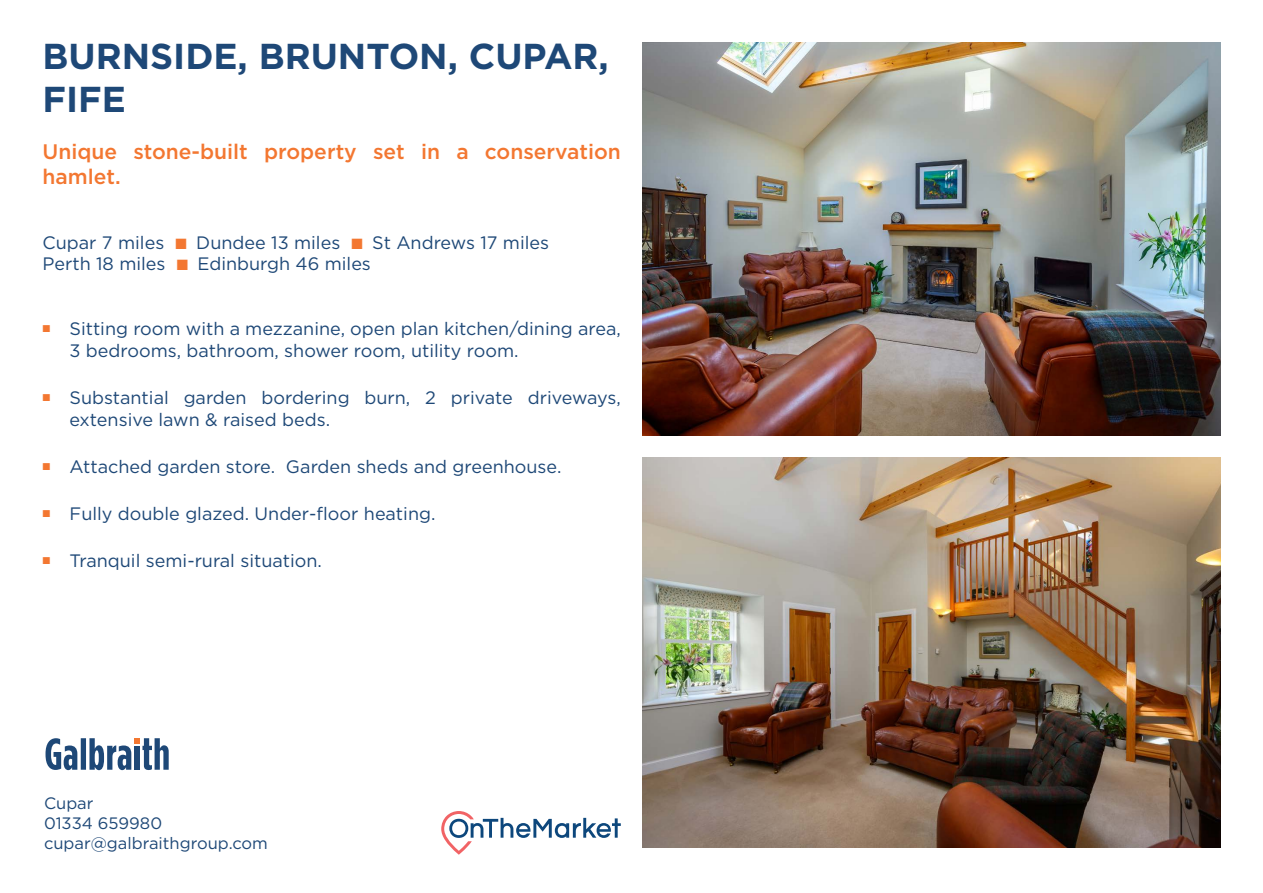
<style>
.page{position:relative;width:1263px;height:893px;background:#fff}
.page>*{position:absolute;margin:0;border:0;box-sizing:border-box;transform-origin:0 0}
.Headings_Text{font:700 36px/43.2px "Gotham HTF";color:#1e4877}
.t1{font:500 21px/25.2px "Gotham HTF";color:#f37731}
.t2{font:18px/21.6px "Gotham HTF";color:#1e4877}
.t3{font:16.5px "Gotham HTF";color:#1e4877}
.s1{font-family:"Proxima Nova";color:#f37731}
</style>
<div class="page">
<svg style="left:46px;top:738px;width:123px;height:32px"></svg>
<div style="left:135px;top:746px;width:5px;height:24px;background:#1e4877"></div>
<img style="left:642px;top:42px;width:578px;height:394px">
<img style="left:642px;top:457px;width:578px;height:391px">
<svg style="left:441px;top:811px;width:180px;height:44px"></svg>
<p class="Headings_Text" style="left:43px;top:34px;width:568px">BURNSIDE, BRUNTON, CUPAR,<br>FIFE</p>
<p class="t1" style="left:43px;top:138px;width:580px">Unique stone-built property set in a conservation hamlet.</p>
<p class="t2" style="left:43px;top:231px;width:508px">Cupar 7 miles <span class="s1">■</span> Dundee 13 miles <span class="s1">■</span> St Andrews 17 miles</p>
<p class="t2" style="left:43px;top:253px;width:330px">Perth 18 miles <span class="s1">■</span> Edinburgh 46 miles</p>
<p class="t2" style="left:70px;top:318px;width:553px;text-indent:-27px"><sup>■</sup> Sitting room with a mezzanine, open plan kitchen/dining area,<br>3 bedrooms, bathroom, shower room, utility room.</p>
<p class="t2" style="left:70px;top:386px;width:553px;text-indent:-27px"><sup>■</sup> Substantial garden bordering burn, 2 private driveways, extensive lawn &amp; raised beds.</p>
<p class="t2" style="left:43px;top:455px;width:520px"><sup>■</sup> Attached garden store. Garden sheds and greenhouse.</p>
<p class="t2" style="left:43px;top:502px;width:394px"><sup>■</sup> Fully double glazed. Under-floor heating.</p>
<p class="t2" style="left:43px;top:549px;width:281px"><sup>■</sup> Tranquil semi-rural situation.</p>
<p class="t3" style="left:44px;top:794px;width:51px">Cupar</p>
<p class="t3" style="left:44px;top:814px;width:120px">01334 659980</p>
<p class="t3" style="left:44px;top:834px;width:225px">cupar@galbraithgroup.com</p>
</div>
